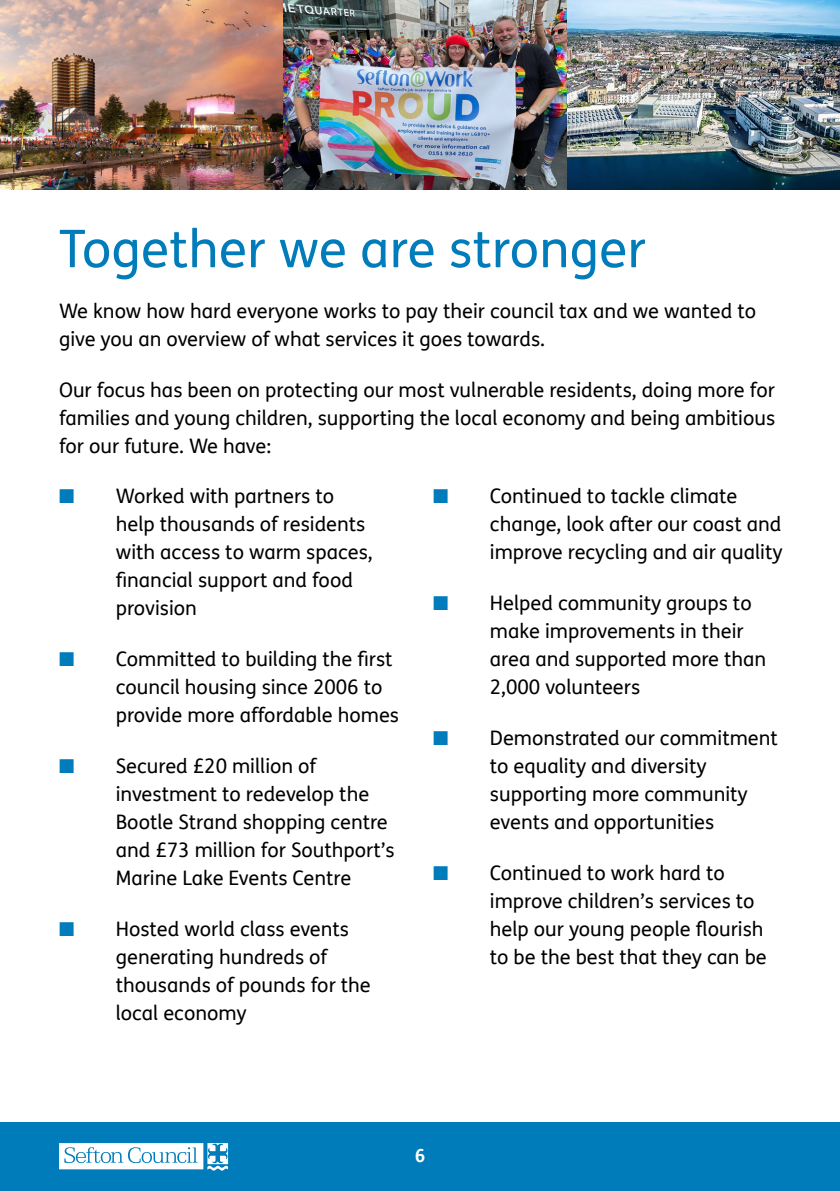
<style>
.page{position:relative;width:840px;height:1191px;background:#fff}
.page>*{position:absolute;margin:0;border:0;box-sizing:border-box;transform-origin:0 0}
.Heading_1{font:52px "FS Me";color:#007cbb}
.Body{font:20px/28px "FS Me";color:#000}
.t1{font:700 18px "FS Me";color:#fff}
.s1{color:#007cbb}
</style>
<div class="page">
<div style="left:0;top:1123px;width:839px;height:68px;background:#007cbb"></div>
<svg style="left:59px;top:1143px;width:169px;height:27px;background:#cbe4f0"></svg>
<img style="left:0;top:0;width:839px;height:190px">
<p class="Heading_1" style="left:59px;top:213px;width:588px">Together we are stronger</p>
<p class="Body" style="left:59px;top:296px;width:698px">We know how hard everyone works to pay their council tax and we wanted to give you an overview of what services it goes towards.</p>
<p class="Body" style="left:59px;top:375px;width:717px;text-align:justify">Our focus has been on protecting our most vulnerable residents, doing more for families and young children, supporting the local economy and being ambitious for our future. We have:</p>
<p class="Body" style="left:116px;top:482px;width:258px;text-indent:-57px"><span class="s1">■</span> Worked with partners to help thousands of residents with access to warm spaces, financial support and food provision</p>
<p class="Body" style="left:116px;top:644px;width:284px;text-indent:-57px"><span class="s1">■</span> Committed to building the first council housing since 2006 to provide more affordable homes</p>
<p class="Body" style="left:116px;top:751px;width:280px;text-indent:-57px"><span class="s1">■</span> Secured £20 million of investment to redevelop the<br>Bootle Strand shopping centre and £73 million for Southport’s<br>Marine Lake Events Centre</p>
<p class="Body" style="left:116px;top:914px;width:256px;text-indent:-57px"><span class="s1">■</span> Hosted world class events generating hundreds of thousands of pounds for the local economy</p>
<p class="Body" style="left:489px;top:482px;width:294px;text-indent:-57px"><span class="s1">■</span> Continued to tackle climate change, look after our coast and improve recycling and air quality</p>
<p class="Body" style="left:489px;top:588px;width:278px;text-indent:-57px"><span class="s1">■</span> Helped community groups to make improvements in their area and supported more than<br>2,000 volunteers</p>
<p class="Body" style="left:489px;top:723px;width:289px;text-indent:-57px"><span class="s1">■</span> Demonstrated our commitment to equality and diversity supporting more community events and opportunities</p>
<p class="Body" style="left:489px;top:858px;width:278px;text-indent:-57px"><span class="s1">■</span> Continued to work hard to improve children’s services to help our young people flourish to be the best that they can be</p>
<p class="t1" style="left:414px;top:1141px;width:12px">6</p>
</div>
